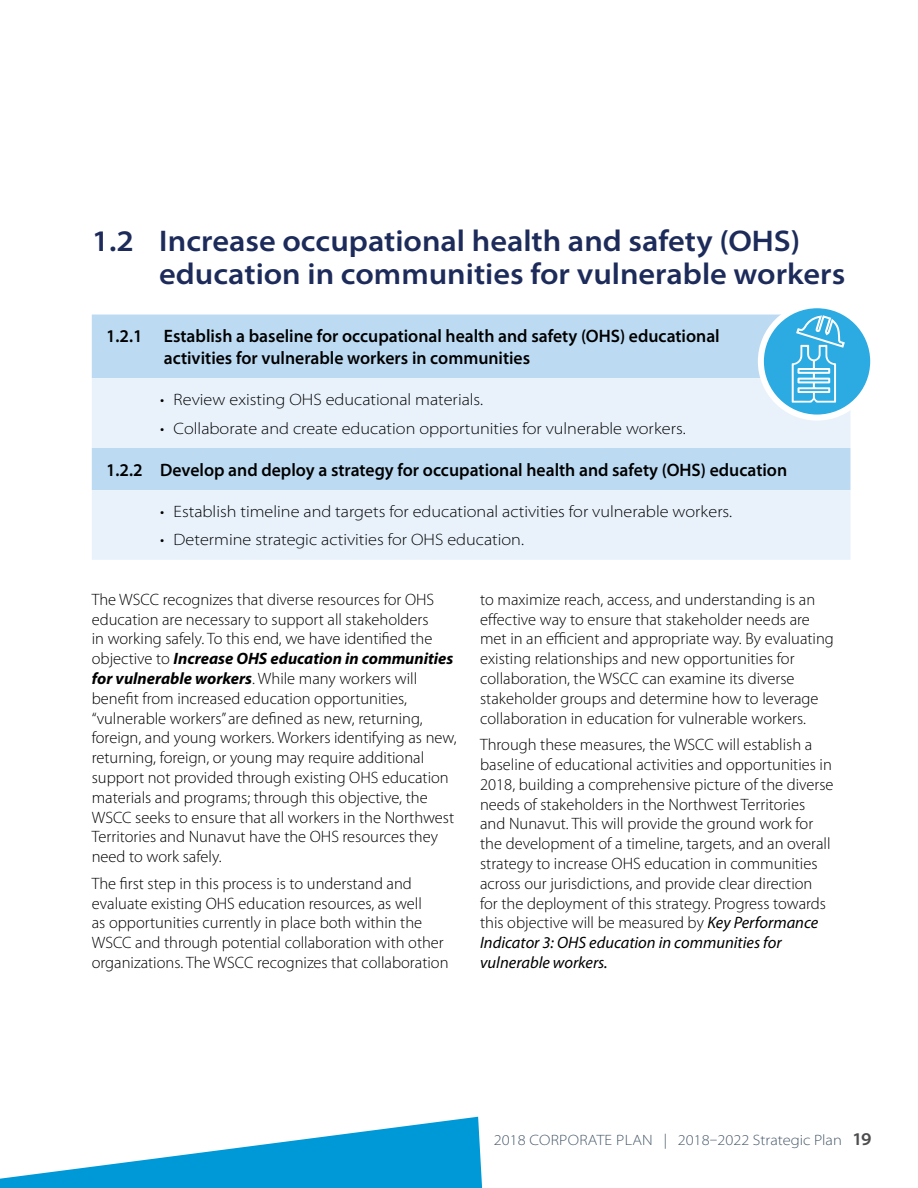
<style>
.page{position:relative;width:918px;height:1188px;background:#fff}
.page>*{position:absolute;margin:0;border:0;box-sizing:border-box;transform-origin:0 0}
.t1{font:600 semi-expanded 30px/33px "Myriad Pro";color:#1d2b5b}
.t2{font:600 semi-expanded 18px/21.6px "Myriad Pro";color:#000;scale:.91 1}
.t3{font:300 16.5px/19.8px "Myriad Pro";color:#000}
.t4{font:300 semi-expanded 16.5px "Myriad Pro";color:#000}
.t5{font:300 semi-expanded 15px "Myriad Pro";color:#455767}
.s1{font-weight:700;font-style:italic}
.s2{font-weight:400;font-style:italic}
.s3{font-weight:600;font-size:18px;color:#4d4d4f}
</style>
<div class="page">
<svg style="left:0;top:1117px;width:483px;height:71px"></svg>
<div style="left:92px;top:315px;width:669px;height:63px;background:#bcdbf3"></div>
<svg style="left:92px;top:378px;width:758px;height:182px;fill:#e9f2fb"></svg>
<svg style="left:761px;top:309px;width:108px;height:107px"></svg>
<div style="left:758px;top:302px;width:118px;height:119px;border:6px solid #fff;border-radius:50%"></div>
<h1 class="t1" style="left:159px;top:224px;width:688px;text-indent:-67px">1.2 Increase occupational health and safety (OHS) education in communities for vulnerable workers</h1>
<p class="t2" style="left:164px;top:326px;width:613px;text-indent:-58px">1.2.1 Establish a baseline for occupational health and safety (OHS) educational activities for vulnerable workers in communities</p>
<p class="t4" style="left:160px;top:390px;width:324px">• Review existing OHS educational materials.</p>
<p class="t4" style="left:160px;top:419px;width:527px">• Collaborate and create education opportunities for vulnerable workers.</p>
<p class="t2" style="left:106px;top:459px;width:750px">1.2.2 Develop and deploy a strategy for occupational health and safety (OHS) education</p>
<p class="t4" style="left:160px;top:502px;width:573px">• Establish timeline and targets for educational activities for vulnerable workers.</p>
<p class="t4" style="left:160px;top:531px;width:365px">• Determine strategic activities for OHS education.</p>
<p class="t3" style="left:92px;top:589px;width:367px">The WSCC recognizes that diverse resources for OHS education are necessary to support all stakeholders<br>in working safely. To this end, we have identified the objective to <span class="s1">Increase OHS education in communities for vulnerable workers</span>. While many workers will benefit from increased education opportunities, “vulnerable workers” are defined as new, returning, foreign, and young workers. Workers identifying as new, returning, foreign, or young may require additional support not provided through existing OHS education materials and programs; through this objective, the WSCC seeks to ensure that all workers in the Northwest Territories and Nunavut have the OHS resources they need to work safely.</p>
<p class="t3" style="left:92px;top:873px;width:358px">The first step in this process is to understand and evaluate existing OHS education resources, as well<br>as opportunities currently in place both within the WSCC and through potential collaboration with other organizations. The WSCC recognizes that collaboration</p>
<p class="t3" style="left:480px;top:589px;width:355px">to maximize reach, access, and understanding is an effective way to ensure that stakeholder needs are met in an efficient and appropriate way. By evaluating existing relationships and new opportunities for collaboration, the WSCC can examine its diverse stakeholder groups and determine how to leverage collaboration in education for vulnerable workers.</p>
<p class="t3" style="left:480px;top:735px;width:355px">Through these measures, the WSCC will establish a baseline of educational activities and opportunities in 2018, building a comprehensive picture of the diverse needs of stakeholders in the Northwest Territories and Nunavut. This will provide the ground work for the development of a timeline, targets, and an overall strategy to increase OHS education in communities across our jurisdictions, and provide clear direction for the deployment of this strategy. Progress towards this objective will be measured by <span class="s2">Key Performance Indicator 3: OHS education in communities for vulnerable workers.</span></p>
<p class="t5" style="left:494px;top:1131px;width:379px">2018 CORPORATE PLAN | 2018–2022 Strategic Plan <span class="s3">19</span></p>
</div>
